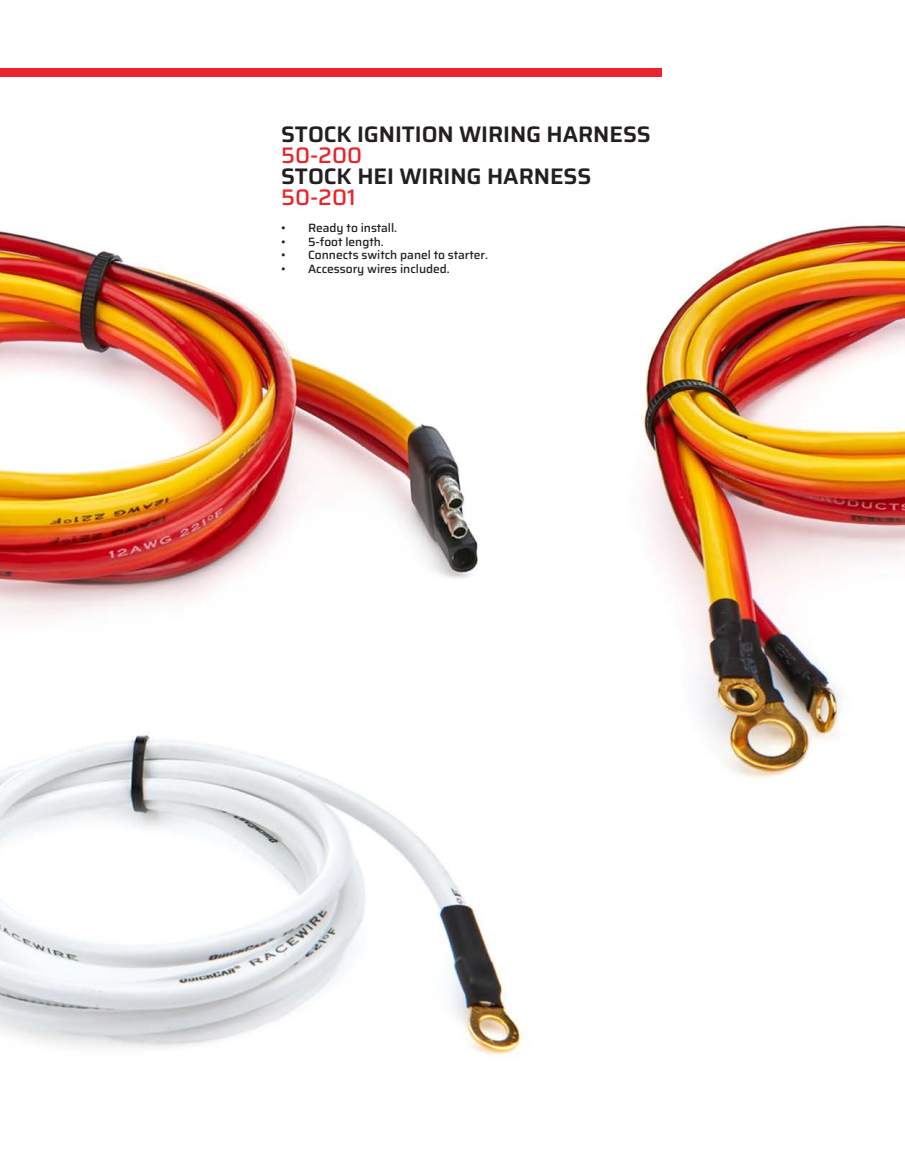
<style>
.page{position:relative;width:905px;height:1175px;background:#fff}
.page>*{position:absolute;margin:0;border:0;box-sizing:border-box;transform-origin:0 0}
.t1{font:600 22.5px "Saira";letter-spacing:-.005em;color:#231f20}
.Part_No__RED_UNDER_PART_NAME{font:500 22.5px "Saira";color:#e9242b}
.t2{font:500 12px "Saira";letter-spacing:-.005em;color:#231f20}
</style>
<div class="page">
<img style="left:0;top:76px;width:904px;height:980px">
<div style="left:0;top:68px;width:662px;height:8px;background:#e9242b"></div>
<p class="t1" style="left:281px;top:116px;width:371px">STOCK IGNITION WIRING HARNESS</p>
<p class="Part_No__RED_UNDER_PART_NAME" style="left:281px;top:137px;width:83px">50-200</p>
<p class="t1" style="left:281px;top:158px;width:312px">STOCK HEI WIRING HARNESS</p>
<p class="Part_No__RED_UNDER_PART_NAME" style="left:281px;top:179px;width:76px">50-201</p>
<p class="t2" style="left:281px;top:218px;width:118px">• Ready to install.</p>
<p class="t2" style="left:281px;top:231px;width:104px">• 5-foot length.</p>
<p class="t2" style="left:281px;top:245px;width:208px">• Connects switch panel to starter.</p>
<p class="t2" style="left:281px;top:258px;width:170px">• Accessory wires included.</p>
</div>
